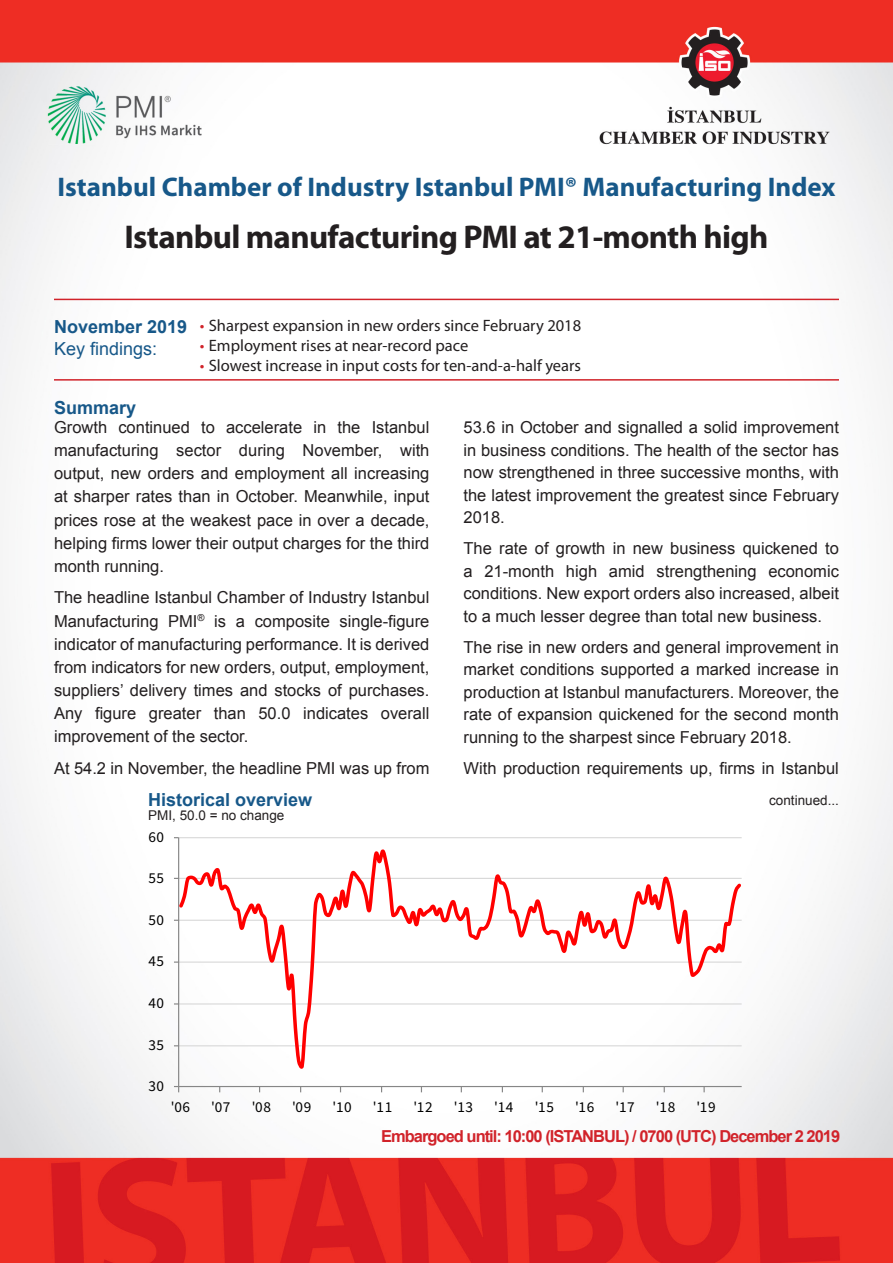
<style>
.page{position:relative;width:893px;height:1263px;background:#fff}
.page>*{position:absolute;margin:0;border:0;box-sizing:border-box;transform-origin:0 0}
.P1_Headline{font:700 33px "Myriad Pro";letter-spacing:-.02em;color:#231f20}
.Index_title{font:700 27px "Myriad Pro";color:#175889}
.P1_Subheader{font:700 18px/22.5px "Arial";color:#175889}
.P1_Body_text{font:16.5px/23.1px "Arial";color:#231f20;text-align:justify}
.t1{font:16.5px "Myriad Pro";color:#231f20}
.P1Embargo{font:700 16.5px "Arial";letter-spacing:-.06em;color:#d1232a}
.t2{font:15.15px "Source Sans Pro";letter-spacing:.04em;color:#000}
.graph_label{font:13.5px "Arial";color:#231f20}
.s1{font-weight:400}
.s2{color:#d1232a}
</style>
<div class="page">
<img style="left:0;top:0;width:893px;height:1263px">
<hr style="left:54px;top:299px;width:785px;height:1px;background:#d1232a">
<hr style="left:54px;top:379px;width:785px;height:2px;background:#d1232a">
<hr style="left:179px;top:837px;width:563px;height:1px;background:#d9d9d9">
<hr style="left:178px;top:838px;width:1px;height:248px;background:#868686">
<hr style="left:179px;top:1086px;width:563px;height:1px;background:#868686">
<svg style="left:174px;top:1086px;width:5px;height:6px"></svg>
<svg style="left:179px;top:846px;width:563px;height:223px"></svg>
<p class="Index_title" style="left:58px;top:169px;width:779px">Istanbul Chamber of Industry Istanbul PMI® Manufacturing Index</p>
<p class="P1_Headline" style="left:125px;top:215px;width:645px">Istanbul manufacturing PMI at 21-month high</p>
<p class="P1_Subheader" style="left:54px;top:316px;width:135px">November 2019<br><span class="s1">Key findings:</span></p>
<p class="P1_Subheader" style="left:54px;top:397px;width:84px">Summary</p>
<p class="t1" style="left:200px;top:315px;width:383px"><span class="s2">•</span> Sharpest expansion in new orders since February 2018</p>
<p class="t1" style="left:200px;top:335px;width:270px"><span class="s2">•</span> Employment rises at near-record pace</p>
<p class="t1" style="left:200px;top:355px;width:383px"><span class="s2">•</span> Slowest increase in input costs for ten-and-a-half years</p>
<p class="P1_Body_text" style="left:54px;top:416px;width:377px">Growth continued to accelerate in the Istanbul manufacturing sector during November, with output, new orders and employment all increasing at sharper rates than in October. Meanwhile, input prices rose at the weakest pace in over a decade, helping firms lower their output charges for the third month running.</p>
<p class="P1_Body_text" style="left:54px;top:586px;width:377px">The headline Istanbul Chamber of Industry Istanbul Manufacturing PMI<sup>®</sup> is a composite single-figure indicator of manufacturing performance. It is derived from indicators for new orders, output, employment, suppliers’ delivery times and stocks of purchases.<br>Any figure greater than 50.0 indicates overall improvement of the sector.</p>
<p class="P1_Body_text" style="left:54px;top:757px;width:377px">At 54.2 in November, the headline PMI was up from</p>
<p class="P1_Subheader" style="left:148px;top:789px;width:166px">Historical overview</p>
<p class="graph_label" style="left:148px;top:806px;width:138px">PMI, 50.0 = no change</p>
<p class="t2" style="left:148px;top:827px;width:17px">60</p>
<p class="t2" style="left:148px;top:869px;width:17px">55</p>
<p class="t2" style="left:148px;top:910px;width:17px">50</p>
<p class="t2" style="left:148px;top:952px;width:17px">45</p>
<p class="t2" style="left:148px;top:993px;width:17px">40</p>
<p class="t2" style="left:148px;top:1035px;width:17px">35</p>
<p class="t2" style="left:148px;top:1077px;width:17px">30</p>
<p class="P1_Body_text" style="left:463px;top:416px;width:377px;line-height:22.5px">53.6 in October and signalled a solid improvement in business conditions. The health of the sector has now strengthened in three successive months, with the latest improvement the greatest since February 2018.</p>
<p class="P1_Body_text" style="left:463px;top:537px;width:377px;line-height:22.5px">The rate of growth in new business quickened to a 21-month high amid strengthening economic conditions. New export orders also increased, albeit to a much lesser degree than total new business.</p>
<p class="P1_Body_text" style="left:463px;top:636px;width:377px;line-height:22.5px">The rise in new orders and general improvement in market conditions supported a marked increase in production at Istanbul manufacturers. Moreover, the rate of expansion quickened for the second month running to the sharpest since February 2018.</p>
<p class="P1_Body_text" style="left:463px;top:757px;width:377px">With production requirements up, firms in Istanbul</p>
<p class="graph_label" style="left:769px;top:791px;width:71px">continued...</p>
<p class="t2" style="left:171px;top:1098px;width:21px">'06</p>
<p class="t2" style="left:211px;top:1098px;width:21px">'07</p>
<p class="t2" style="left:252px;top:1098px;width:21px">'08</p>
<p class="t2" style="left:292px;top:1098px;width:21px">'09</p>
<p class="t2" style="left:333px;top:1098px;width:21px">'10</p>
<p class="t2" style="left:373px;top:1098px;width:21px">'11</p>
<p class="t2" style="left:413px;top:1098px;width:21px">'12</p>
<p class="t2" style="left:454px;top:1098px;width:21px">'13</p>
<p class="t2" style="left:494px;top:1098px;width:21px">'14</p>
<p class="t2" style="left:535px;top:1098px;width:21px">'15</p>
<p class="t2" style="left:575px;top:1098px;width:21px">'16</p>
<p class="t2" style="left:615px;top:1098px;width:21px">'17</p>
<p class="t2" style="left:656px;top:1098px;width:21px">'18</p>
<p class="t2" style="left:696px;top:1098px;width:21px">'19</p>
<p class="P1Embargo" style="left:381px;top:1125px;width:461px">Embargoed until: 10:00 (ISTANBUL) / 0700 (UTC) December 2 2019</p>
</div>
